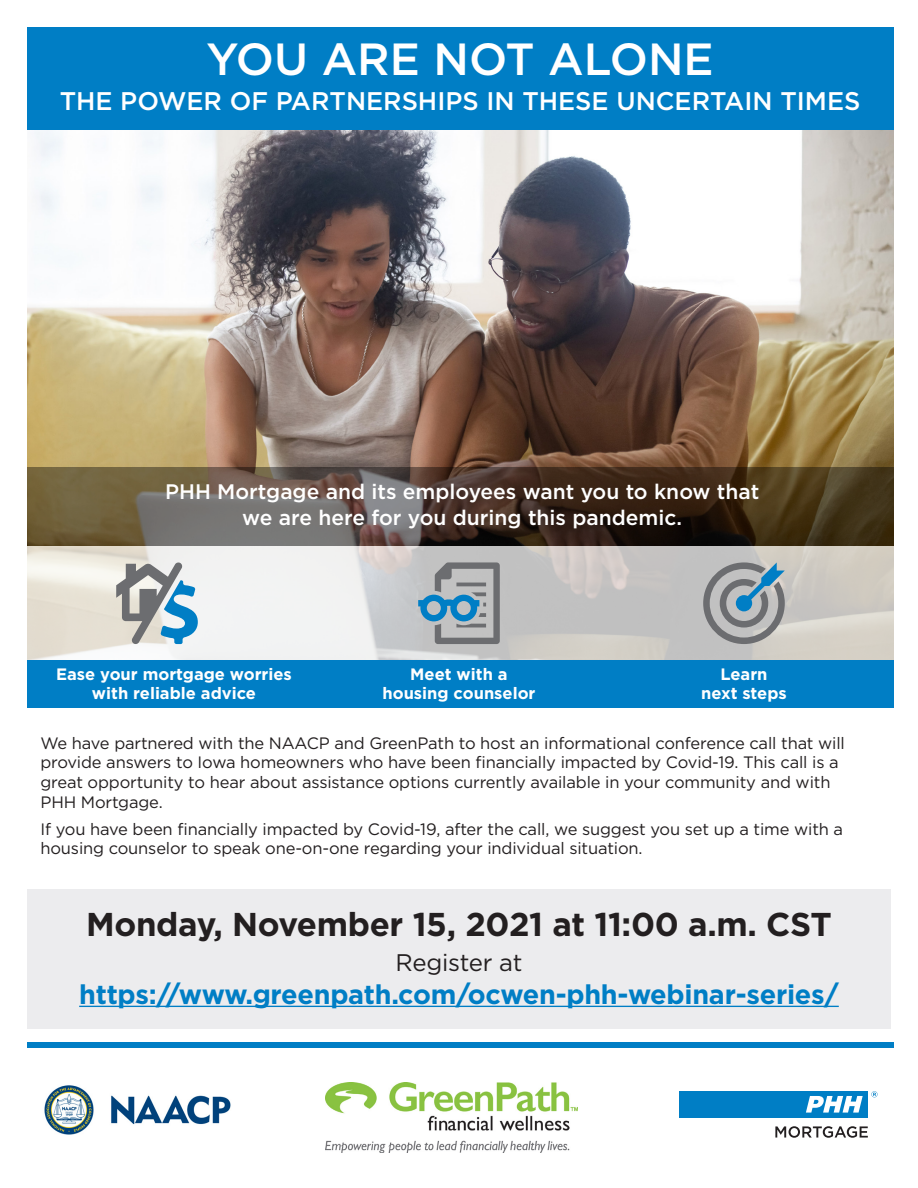
<style>
.page{position:relative;width:918px;height:1188px;background:#fff}
.page>*{position:absolute;margin:0;border:0;box-sizing:border-box;transform-origin:0 0}
.t1{font:500 45px "Gotham";color:#fff}
.t2{font:700 33px "Gotham";letter-spacing:-.01em;color:#231f20}
.t3{font:700 27px "Gotham";letter-spacing:-.01em;color:#007ec5}
.t4{font:500 25.5px "Gotham";color:#fff}
.t5{font:24px "Gotham";letter-spacing:-.015em;color:#231f20}
.t6{font:500 21px/25.2px "Gotham";color:#fff;text-align:center}
.t7{font:16.5px/19.8px "Gotham";letter-spacing:-.01em;color:#231f20}
.t8{font:700 16.5px/19.5px "Gotham";color:#fff;text-align:center}
</style>
<div class="page">
<img style="left:27px;top:130px;width:866px;height:337px">
<div style="left:27px;top:889px;width:864px;height:140px;background:#ececee"></div>
<hr style="left:79px;top:1006px;width:760px;height:1px;background:#007ec5">
<img style="left:44px;top:1085px;width:187px;height:49px">
<svg style="left:775px;top:1126px;width:93px;height:12px"></svg>
<svg style="left:871px;top:1091px;width:6px;height:6px"></svg>
<div style="left:679px;top:1091px;width:189px;height:27px;background:#007ec5"></div>
<svg style="left:806px;top:1096px;width:57px;height:17px"></svg>
<div style="left:27px;top:27px;width:866px;height:103px;background:#007ec5"></div>
<svg style="left:27px;top:467px;width:866px;height:79px;background:#534536"></svg>
<svg style="left:27px;top:546px;width:866px;height:114px"></svg>
<div style="left:27px;top:660px;width:866px;height:48px;background:#007ec5"></div>
<div style="left:27px;top:1042px;width:866px;height:6px;background:#007ec5"></div>
<svg style="left:116px;top:562px;width:82px;height:83px"></svg>
<svg style="left:418px;top:562px;width:82px;height:82px;background:#90a1ac"></svg>
<svg style="left:703px;top:562px;width:82px;height:82px;background:#97a1a7"></svg>
<img style="left:326px;top:1082px;width:252px;height:70px">
<p class="t1" style="left:206px;top:30px;width:509px">YOU ARE NOT ALONE</p>
<p class="t4" style="left:60px;top:84px;width:802px">THE POWER OF PARTNERSHIPS IN THESE UNCERTAIN TIMES</p>
<p class="t6" style="left:165px;top:479px;width:596px">PHH Mortgage and its employees want you to know that we are here for you during this pandemic.</p>
<p class="t8" style="left:56px;top:664px;width:237px">Ease your mortgage worries with reliable advice</p>
<p class="t8" style="left:382px;top:664px;width:155px">Meet with a housing counselor</p>
<p class="t8" style="left:701px;top:664px;width:87px">Learn next steps</p>
<p class="t7" style="left:40px;top:733px;width:806px">We have partnered with the NAACP and GreenPath to host an informational conference call that will provide answers to Iowa homeowners who have been financially impacted by Covid-19. This call is a great opportunity to hear about assistance options currently available in your community and with PHH Mortgage.</p>
<p class="t7" style="left:40px;top:818px;width:804px">If you have been financially impacted by Covid-19, after the call, we suggest you set up a time with a housing counselor to speak one-on-one regarding your individual situation.</p>
<p class="t2" style="left:86px;top:902px;width:747px">Monday, November 15, 2021 at 11:00 a.m. CST</p>
<p class="t5" style="left:396px;top:947px;width:128px">Register at</p>
<p class="t3" style="left:79px;top:976px;width:761px">https://www.greenpath.com/ocwen-phh-webinar-series/</p>
</div>
